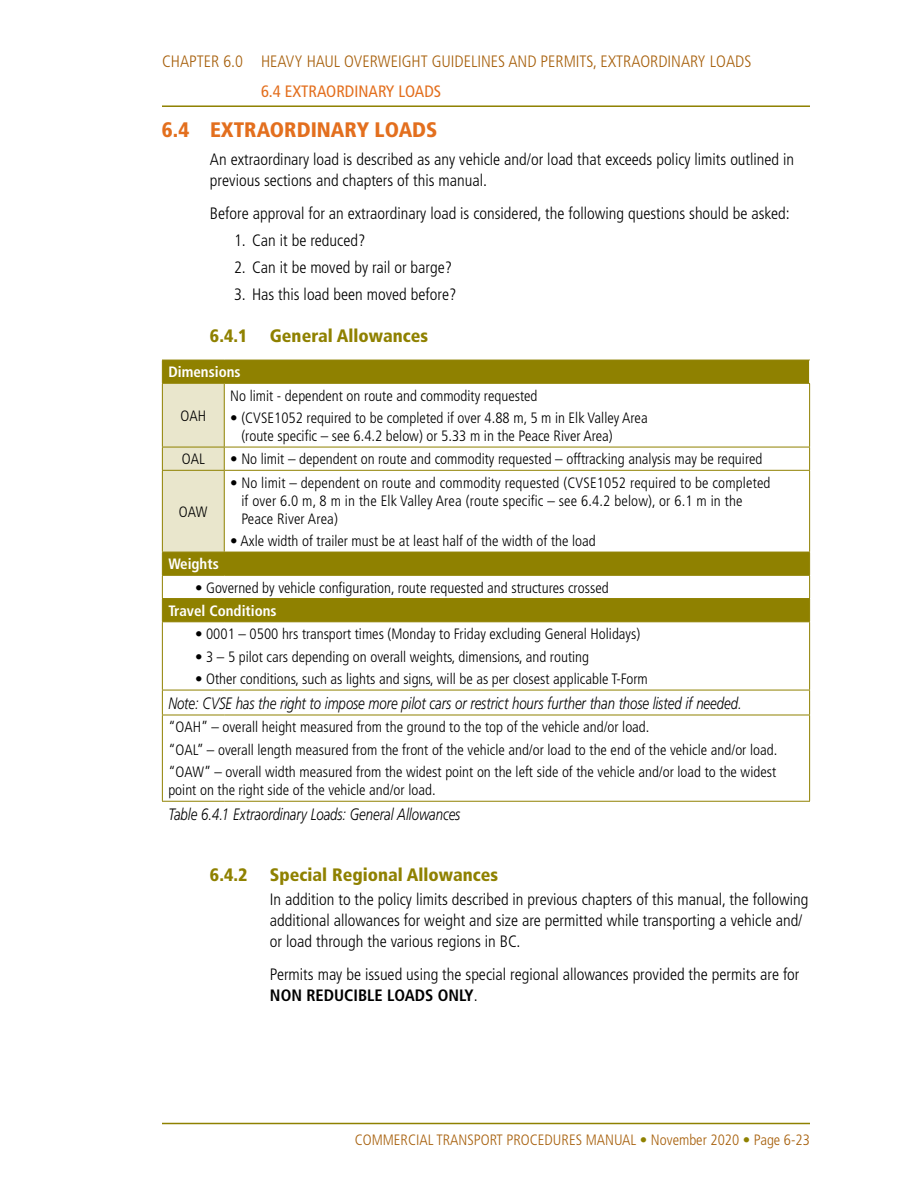
<style>
.page{position:relative;width:918px;height:1188px;background:#fff}
.page>*{position:absolute;margin:0;border:0;box-sizing:border-box;transform-origin:0 0}
.t1{font:900 condensed 21px "Frutiger";color:#e36f1e}
.t2{font:900 condensed 18px "Frutiger";color:#8f8100}
.t3{font:300 condensed 16.5px/21px "Frutiger";color:#000}
.t4{font:italic 300 16.5px "Frutiger";letter-spacing:-.005em;color:#000;scale:.8 1}
.t5{font:300 condensed 16.5px "Frutiger";color:#a7600c}
.t6{font:condensed 16.5px "Frutiger";color:#e36f1e}
.t7{font:300 condensed 15px/18px "Frutiger";color:#000}
.t8{font:300 condensed 15px "Frutiger";color:#a7600c}
.t9{font:700 condensed 15px "Frutiger";color:#fff}
.s1{font-weight:700}
.s2{color:#8f8100}
</style>
<div class="page">
<hr style="left:162px;top:1123px;width:648px;height:1px;background:#8f8100">
<svg style="left:225px;top:361px;width:584px;height:260px"></svg>
<hr style="left:224px;top:360px;width:586px;height:1px;background:#8f8100">
<hr style="left:224px;top:383px;width:586px;height:1px;background:#8f8100">
<hr style="left:809px;top:384px;width:1px;height:63px;background:#8f8100">
<hr style="left:224px;top:447px;width:586px;height:1px;background:#8f8100">
<svg style="left:809px;top:447px;width:1px;height:23px"></svg>
<hr style="left:224px;top:470px;width:586px;height:1px;background:#8f8100">
<hr style="left:809px;top:471px;width:1px;height:81px;background:#8f8100">
<hr style="left:224px;top:552px;width:586px;height:1px;background:#8f8100">
<hr style="left:224px;top:575px;width:586px;height:1px;background:#8f8100">
<hr style="left:224px;top:598px;width:586px;height:1px;background:#8f8100">
<svg style="left:809px;top:552px;width:1px;height:69px"></svg>
<svg style="left:162px;top:360px;width:63px;height:262px;background:#cfc993"></svg>
<hr style="left:162px;top:622px;width:1px;height:68px;background:#8f8100">
<hr style="left:189px;top:621px;width:35px;height:1px;background:#8f8100">
<hr style="left:224px;top:621px;width:586px;height:1px;background:#8f8100">
<hr style="left:809px;top:622px;width:1px;height:68px;background:#8f8100">
<hr style="left:189px;top:690px;width:35px;height:1px;background:#8f8100">
<hr style="left:224px;top:690px;width:586px;height:1px;background:#8f8100">
<svg style="left:809px;top:690px;width:1px;height:25px"></svg>
<svg style="left:162px;top:690px;width:27px;height:26px"></svg>
<hr style="left:162px;top:715px;width:1px;height:86px;background:#8f8100">
<hr style="left:189px;top:715px;width:35px;height:1px;background:#8f8100">
<hr style="left:224px;top:715px;width:586px;height:1px;background:#8f8100">
<hr style="left:809px;top:715px;width:1px;height:86px;background:#8f8100">
<svg style="left:162px;top:801px;width:27px;height:1px"></svg>
<hr style="left:189px;top:801px;width:35px;height:1px;background:#8f8100">
<hr style="left:224px;top:801px;width:586px;height:1px;background:#8f8100">
<svg style="left:809px;top:360px;width:1px;height:23px"></svg>
<hr style="left:162px;top:105px;width:648px;height:2px;background:#8f8100">
<p class="t5" style="left:162px;top:52px;width:591px">CHAPTER 6.0 HEAVY HAUL OVERWEIGHT GUIDELINES AND PERMITS, EXTRAORDINARY LOADS</p>
<p class="t6" style="left:261px;top:82px;width:182px">6.4 EXTRAORDINARY LOADS</p>
<h1 class="t1" style="left:162px;top:117px;width:277px">6.4 EXTRAORDINARY LOADS</h1>
<p class="t3" style="left:210px;top:149px;width:586px">An extraordinary load is described as any vehicle and/or load that exceeds policy limits outlined in previous sections and chapters of this manual.</p>
<p class="t3" style="left:210px;top:203px;width:581px">Before approval for an extraordinary load is considered, the following questions should be asked:</p>
<p class="t3" style="left:234px;top:230px;width:133px">1. Can it be reduced?</p>
<p class="t3" style="left:234px;top:257px;width:220px">2. Can it be moved by rail or barge?</p>
<p class="t3" style="left:234px;top:284px;width:224px">3. Has this load been moved before?</p>
<p class="t2" style="left:210px;top:325px;width:39px">6.4.1</p>
<p class="t2" style="left:270px;top:325px;width:160px">General Allowances</p>
<p class="t9" style="left:168px;top:363px;width:74px">Dimensions</p>
<p class="t7" style="left:181px;top:407px;width:27px">OAH</p>
<p class="t7" style="left:230px;top:387px;width:309px">No limit - dependent on route and commodity requested</p>
<p class="t7" style="left:241px;top:409px;width:408px;text-indent:-11px">• (CVSE1052 required to be completed if over 4.88 m, 5 m in Elk Valley Area (route specific – see 6.4.2 below) or 5.33 m in the Peace River Area)</p>
<p class="t7" style="left:182px;top:450px;width:25px">OAL</p>
<p class="t7" style="left:230px;top:450px;width:534px">• No limit – dependent on route and commodity requested – offtracking analysis may be required</p>
<p class="t7" style="left:179px;top:503px;width:30px">OAW</p>
<p class="t7" style="left:241px;top:474px;width:531px;text-indent:-11px">• No limit – dependent on route and commodity requested (CVSE1052 required to be completed if over 6.0 m, 8 m in the Elk Valley Area (route specific – see 6.4.2 below), or 6.1 m in the<br>Peace River Area)</p>
<p class="t7" style="left:230px;top:532px;width:367px">• Axle width of trailer must be at least half of the width of the load</p>
<p class="t9" style="left:168px;top:555px;width:52px">Weights</p>
<p class="t7" style="left:195px;top:579px;width:415px">• Governed by vehicle configuration, route requested and structures crossed</p>
<p class="t9" style="left:168px;top:602px;width:110px">Travel Conditions</p>
<p class="t7" style="left:195px;top:625px;width:447px">• 0001 – 0500 hrs transport times (Monday to Friday excluding General Holidays)</p>
<p class="t7" style="left:195px;top:648px;width:396px">• 3 – 5 pilot cars depending on overall weights, dimensions, and routing</p>
<p class="t7" style="left:195px;top:670px;width:454px">• Other conditions, such as lights and signs, will be as per closest applicable T-Form</p>
<p class="t4" style="left:168px;top:694px;width:718px">Note: CVSE has the right to impose more pilot cars or restrict hours further than those listed if needed.</p>
<p class="t7" style="left:168px;top:716px;width:610px;line-height:22.5px">“OAH” – overall height measured from the ground to the top of the vehicle and/or load.<br>“OAL” – overall length measured from the front of the vehicle and/or load to the end of the vehicle and/or load. “OAW” – overall width measured from the widest point on the left side of the vehicle and/or load to the widest</p>
<p class="t7" style="left:168px;top:781px;width:269px">point on the right side of the vehicle and/or load.</p>
<p class="t4" style="left:168px;top:805px;width:367px">Table 6.4.1 Extraordinary Loads: General Allowances</p>
<p class="t2" style="left:210px;top:864px;width:39px">6.4.2</p>
<p class="t2" style="left:270px;top:864px;width:230px">Special Regional Allowances</p>
<p class="t3" style="left:270px;top:889px;width:540px">In addition to the policy limits described in previous chapters of this manual, the following additional allowances for weight and size are permitted while transporting a vehicle and/ or load through the various regions in BC.</p>
<p class="t3" style="left:270px;top:964px;width:531px">Permits may be issued using the special regional allowances provided the permits are for<br><span class="s1">NON REDUCIBLE LOADS ONLY</span>.</p>
<p class="t8" style="left:355px;top:1132px;width:457px">COMMERCIAL TRANSPORT PROCEDURES MANUAL <span class="s2">•</span> November 2020 <span class="s2">•</span> Page 6-23</p>
</div>
